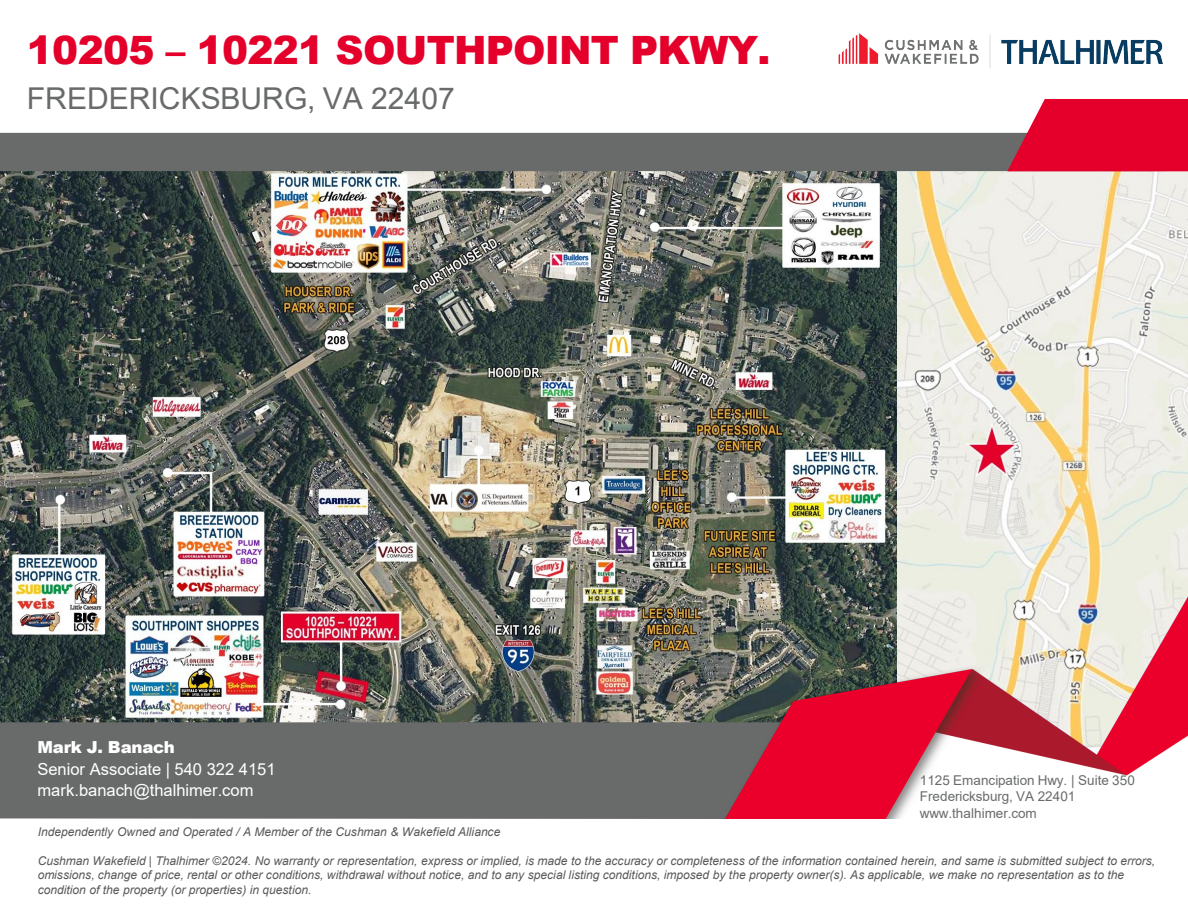
<style>
.page{position:relative;width:1188px;height:918px;background:#fff}
.page>*{position:absolute;margin:0;border:0;box-sizing:border-box;transform-origin:0 0}
.t1{font:900 39px "Arial";letter-spacing:-.015em;color:#e4002b}
.t2{font:900 30px "Arial";letter-spacing:-.025em;color:#e4002b}
.t3{font:30px "Arial";color:#696b6b}
.t4{font:21px "Arial";color:#696b6b}
.t5{font:16.5px "Arial";color:#fff}
.t6{font:900 16.5px "Arial";letter-spacing:-.015em;color:#fff}
.t7{font:13.5px "Arial";color:#696b6b}
.t8{font:italic 12px/14.4px "Arial";letter-spacing:-.005em;color:#58595b}
</style>
<div class="page">
<img style="left:897px;top:171px;width:291px;height:386px">
<img style="left:0;top:171px;width:897px;height:551px">
<div style="left:0;top:133px;width:1007px;height:38px;background:#696b6b"></div>
<svg style="left:1007px;top:99px;width:181px;height:72px;background:#e2163c"></svg>
<div style="left:0;top:722px;width:666px;height:97px;background:#696b6b"></div>
<img style="left:666px;top:557px;width:522px;height:262px">
<p class="t1" style="left:27px;top:22px;width:745px">10205 – 10221 SOUTHPOINT PKWY.</p>
<p class="t3" style="left:27px;top:77px;width:429px">FREDERICKSBURG, VA 22407</p>
<h2 class="t2" style="left:243px;top:31px;width:569px">10205 – 10221 SOUTHPOINT PKWY.</h2>
<h3 class="t4" style="left:243px;top:85px;width:301px">FREDERICKSBURG, VA 22407</h3>
<p class="t6" style="left:37px;top:735px;width:139px">Mark J. Banach</p>
<p class="t5" style="left:37px;top:758px;width:240px">Senior Associate | 540 322 4151</p>
<p class="t5" style="left:37px;top:779px;width:218px">mark.banach@thalhimer.com</p>
<p class="t8" style="left:38px;top:825px;width:464px">Independently Owned and Operated / A Member of the Cushman &amp; Wakefield Alliance</p>
<p class="t8" style="left:38px;top:854px;width:1119px">Cushman Wakefield | Thalhimer ©2024. No warranty or representation, express or implied, is made to the accuracy or completeness of the information contained herein, and same is submitted subject to errors, omissions, change of price, rental or other conditions, withdrawal without notice, and to any special listing conditions, imposed by the property owner(s). As applicable, we make no representation as to the condition of the property (or properties) in question.</p>
<p class="t7" style="left:920px;top:771px;width:217px">1125 Emancipation Hwy. | Suite 350</p>
<p class="t7" style="left:920px;top:787px;width:157px">Fredericksburg, VA 22401</p>
<p class="t7" style="left:920px;top:804px;width:119px">www.thalhimer.com</p>
</div>
